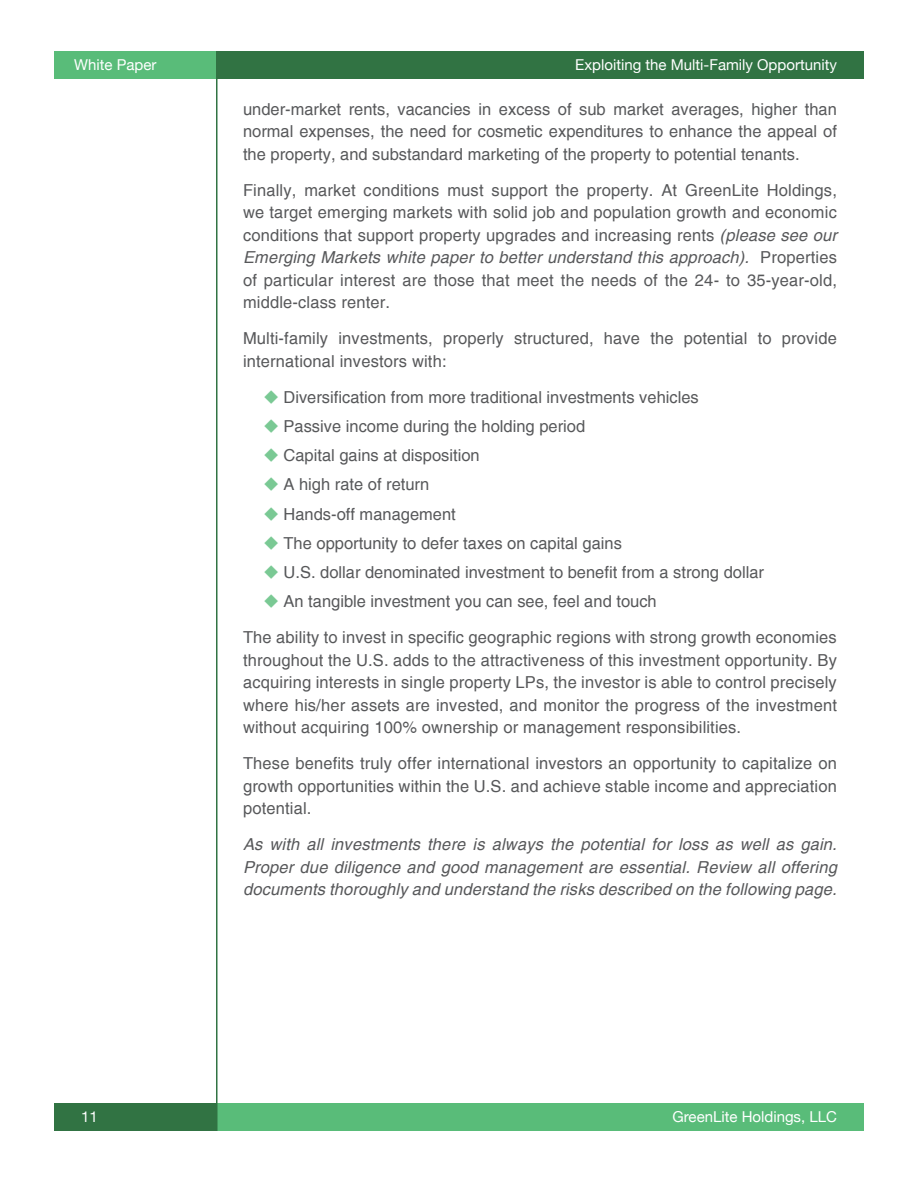
<style>
.page{position:relative;width:918px;height:1188px;background:#fff}
.page>*{position:absolute;margin:0;border:0;box-sizing:border-box;transform-origin:0 0}
.Paragraph{font:16.5px/22.5px "Helvetica";color:#57585a;text-align:justify}
.Paragraph-2{font:italic 16.5px/22.5px "Helvetica";letter-spacing:.01em;color:#57585a;text-align:justify}
.t1{font:15px "Helvetica Neue";color:#fff}
.s1{font-style:italic}
.s2{color:#7ac994}
</style>
<div class="page">
<div style="left:216px;top:51px;width:648px;height:28px;background:#317343"></div>
<div style="left:216px;top:1103px;width:648px;height:28px;background:#59bc79"></div>
<div style="left:54px;top:51px;width:162px;height:28px;background:#59bc79"></div>
<div style="left:54px;top:1103px;width:162px;height:28px;background:#317343"></div>
<hr style="left:216px;top:51px;width:2px;height:1080px;background:#317343">
<p class="t1" style="left:74px;top:56px;width:84px">White Paper</p>
<p class="t1" style="left:81px;top:1108px;width:18px">11</p>
<p class="t1" style="left:575px;top:56px;width:263px">Exploiting the Multi-Family Opportunity</p>
<p class="Paragraph" style="left:243px;top:98px;width:595px">under-market rents, vacancies in excess of sub market averages, higher than normal expenses, the need for cosmetic expenditures to enhance the appeal of the property, and substandard marketing of the property to potential tenants.</p>
<p class="Paragraph" style="left:243px;top:179px;width:595px">Finally, market conditions must support the property. At GreenLite Holdings, we target emerging markets with solid job and population growth and economic conditions that support property upgrades and increasing rents <span class="s1">(please see our Emerging Markets white paper to better understand this approach).</span> Properties of particular interest are those that meet the needs of the 24- to 35-year-old, middle-class renter.</p>
<p class="Paragraph" style="left:243px;top:328px;width:595px">Multi-family investments, properly structured, have the potential to provide international investors with:</p>
<p class="Paragraph" style="left:263px;top:386px;width:437px"><span class="s2">◆</span> Diversification from more traditional investments vehicles</p>
<p class="Paragraph" style="left:263px;top:415px;width:323px"><span class="s2">◆</span> Passive income during the holding period</p>
<p class="Paragraph" style="left:263px;top:445px;width:218px"><span class="s2">◆</span> Capital gains at disposition</p>
<p class="Paragraph" style="left:263px;top:474px;width:168px"><span class="s2">◆</span> A high rate of return</p>
<p class="Paragraph" style="left:263px;top:503px;width:194px"><span class="s2">◆</span> Hands-off management</p>
<p class="Paragraph" style="left:263px;top:532px;width:360px"><span class="s2">◆</span> The opportunity to defer taxes on capital gains</p>
<p class="Paragraph" style="left:263px;top:562px;width:502px"><span class="s2">◆</span> U.S. dollar denominated investment to benefit from a strong dollar</p>
<p class="Paragraph" style="left:263px;top:591px;width:395px"><span class="s2">◆</span> An tangible investment you can see, feel and touch</p>
<p class="Paragraph" style="left:243px;top:627px;width:595px">The ability to invest in specific geographic regions with strong growth economies throughout the U.S. adds to the attractiveness of this investment opportunity. By acquiring interests in single property LPs, the investor is able to control precisely where his/her assets are invested, and monitor the progress of the investment without acquiring 100% ownership or management responsibilities.</p>
<p class="Paragraph" style="left:243px;top:753px;width:595px">These benefits truly offer international investors an opportunity to capitalize on growth opportunities within the U.S. and achieve stable income and appreciation potential.</p>
<p class="Paragraph-2" style="left:243px;top:834px;width:595px">As with all investments there is always the potential for loss as well as gain.<br>Proper due diligence and good management are essential. Review all offering documents thoroughly and understand the risks described on the following page.</p>
<p class="t1" style="left:673px;top:1108px;width:166px">GreenLite Holdings, LLC</p>
</div>
